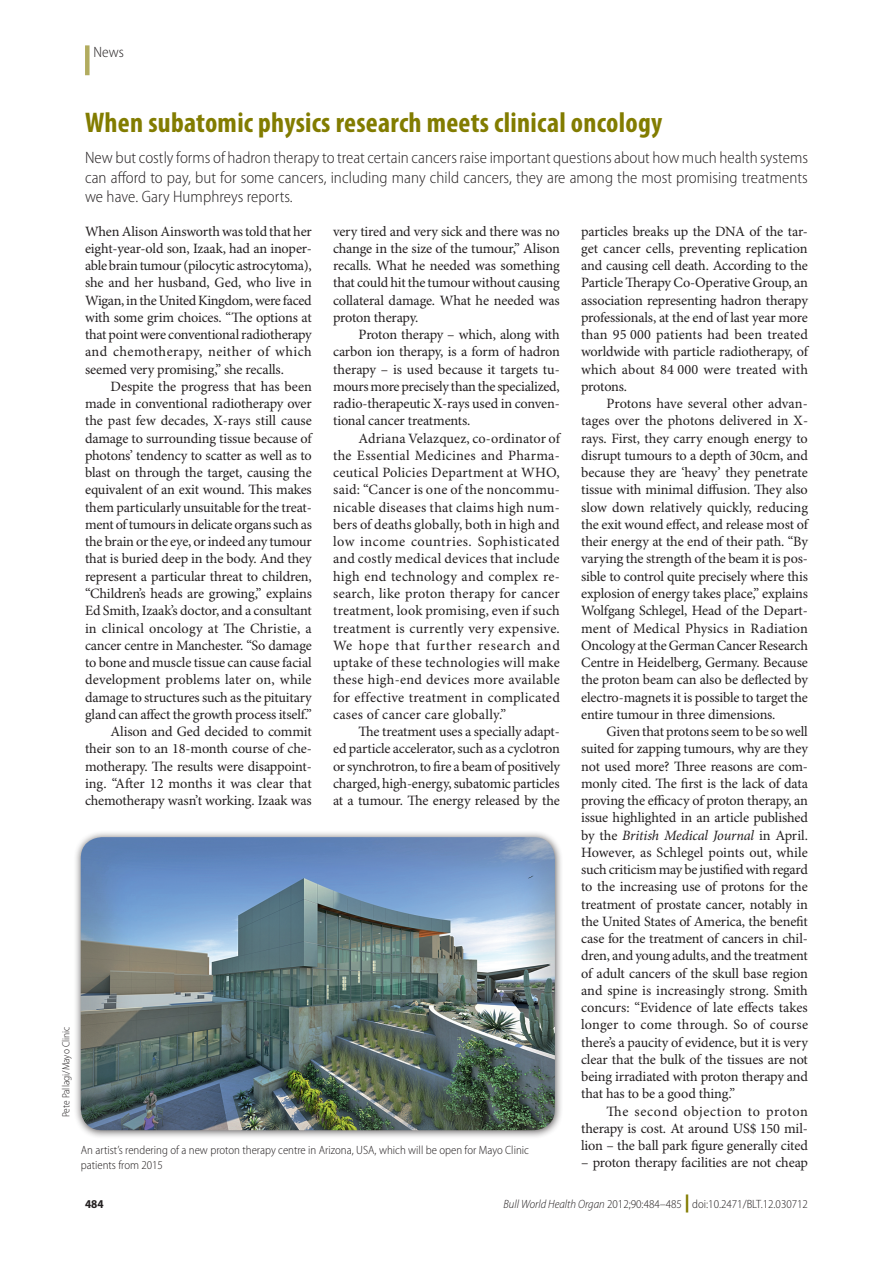
<style>
.page{position:relative;width:893px;height:1263px;background:#fff}
.page>*{position:absolute;margin:0;border:0;box-sizing:border-box;transform-origin:0 0}
.Article_Title{font:700 condensed 28.5px "Myriad Pro";letter-spacing:.01em;color:#827c00}
.Strap_Para{font:300 semi-condensed 16.5px/19.5px "Myriad Pro";letter-spacing:.005em;color:#231f20;text-align:justify}
.Section_Title{font:300 semi-condensed 15px "Myriad Pro";color:#231f20}
.Para_Ind{font:14.25px/17.2px "Minion Pro";letter-spacing:-.01em;color:#231f20;text-align:justify}
.Para_No_Ind{font:14.25px/17.2px "Minion Pro";letter-spacing:-.005em;color:#231f20;text-align:justify}
.News_Fig_Capt{font:300 semi-condensed 12px/15px "Myriad Pro";color:#231f20}
.t1{font:700 semi-condensed 12px "Myriad Pro";color:#231f20}
.Fig_Credit{font:300 semi-condensed 10.5px "Myriad Pro";color:#231f20}
.s1{font-style:italic}
.s2{font-weight:900;font-stretch:normal;font-size:18px;color:#827c00}
</style>
<div class="page">
<div style="left:85px;top:45px;width:5px;height:30px;background:#b2ac5f"></div>
<div style="left:74px;top:830px;width:490px;height:309px;background:#231f20;opacity:.75"></div>
<img style="left:81px;top:837px;width:474px;height:293px">
<p class="Section_Title" style="left:94px;top:44px;width:32px">News</p>
<p class="Fig_Credit" style="left:60px;top:1117px;width:92px;rotate:-90deg">Pete Pallagi/Mayo Clinic</p>
<p class="Article_Title" style="left:85px;top:107px;width:579px">When subatomic physics research meets clinical oncology</p>
<p class="Strap_Para" style="left:85px;top:148px;width:725px">New but costly forms of hadron therapy to treat certain cancers raise important questions about how much health systems can afford to pay, but for some cancers, including many child cancers, they are among the most promising treatments we have. Gary Humphreys reports.</p>
<p class="Para_No_Ind" style="left:85px;top:223px;width:228px">When Alison Ainsworth was told that her eight-year-old son, Izaak, had an inoper&shy;able brain tumour (pilocytic astrocytoma), she and her husband, Ged, who live in Wigan, in the United Kingdom, were faced with some grim choices. “The options at that point were conventional radiotherapy and chemotherapy, neither of which seemed very promising,” she recalls.</p>
<p class="Para_Ind" style="left:85px;top:378px;width:228px;text-indent:26px">Despite the progress that has been made in conventional radiotherapy over the past few decades, X-rays still cause damage to surrounding tissue because of photons’ tendency to scatter as well as to blast on through the target, causing the equivalent of an exit wound. This makes them particularly unsuitable for the treat&shy;ment of tumours in delicate organs such as the brain or the eye, or indeed any tumour that is buried deep in the body. And they represent a particular threat to children, “Children’s heads are growing,” explains Ed Smith, Izaak’s doctor, and a consultant in clinical oncology at The Christie, a cancer centre in Manchester. “So damage to bone and muscle tissue can cause facial development problems later on, while damage to structures such as the pituitary gland can affect the growth process itself.”</p>
<p class="Para_Ind" style="left:85px;top:723px;width:228px;text-indent:26px">Alison and Ged decided to commit their son to an 18-month course of che&shy;motherapy. The results were disappoint&shy;ing. “After 12 months it was clear that chemotherapy wasn’t working. Izaak was</p>
<p class="Para_Ind" style="left:333px;top:223px;width:228px">very tired and very sick and there was no change in the size of the tumour,” Alison recalls. What he needed was something that could hit the tumour without causing collateral damage. What he needed was proton therapy.</p>
<p class="Para_Ind" style="left:333px;top:327px;width:228px;text-indent:26px">Proton therapy – which, along with carbon ion therapy, is a form of hadron therapy – is used because it targets tu&shy;mours more precisely than the specialized, radio-therapeutic X-rays used in conven&shy;tional cancer treatments.</p>
<p class="Para_Ind" style="left:333px;top:430px;width:228px;text-indent:26px">Adriana Velazquez, co-ordinator of the Essential Medicines and Pharma&shy;ceutical Policies Department at WHO, said: “Cancer is one of the noncommu&shy;nicable diseases that claims high num&shy;bers of deaths globally, both in high and low income countries. Sophisticated and costly medical devices that include high end technology and complex re&shy;search, like proton therapy for cancer treatment, look promising, even if such treatment is currently very expensive.<br>We hope that further research and uptake of these technologies will make these high-end devices more available for effective treatment in complicated cases of cancer care globally.”</p>
<p class="Para_Ind" style="left:333px;top:723px;width:228px;text-indent:26px">The treatment uses a specially adapt&shy;ed particle accelerator, such as a cyclotron or synchrotron, to fire a beam of positively charged, high-energy, subatomic particles at a tumour. The energy released by the</p>
<p class="News_Fig_Capt" style="left:81px;top:1143px;width:450px">An artist’s rendering of a new proton therapy centre in Arizona, USA, which will be open for Mayo Clinic patients from 2015</p>
<p class="Para_Ind" style="left:581px;top:223px;width:228px">particles breaks up the DNA of the tar&shy;get cancer cells, preventing replication and causing cell death. According to the Particle Therapy Co-Operative Group, an association representing hadron therapy professionals, at the end of last year more than 95 000 patients had been treated worldwide with particle radiotherapy, of which about 84 000 were treated with protons.</p>
<p class="Para_Ind" style="left:581px;top:396px;width:228px;text-indent:26px">Protons have several other advan&shy;tages over the photons delivered in X&shy;rays. First, they carry enough energy to disrupt tumours to a depth of 30cm, and because they are ‘heavy’ they penetrate tissue with minimal diffusion. They also slow down relatively quickly, reducing the exit wound effect, and release most of their energy at the end of their path. “By varying the strength of the beam it is pos&shy;sible to control quite precisely where this explosion of energy takes place,” explains Wolfgang Schlegel, Head of the Depart&shy;ment of Medical Physics in Radiation Oncology at the German Cancer Research Centre in Heidelberg, Germany. Because the proton beam can also be deflected by electro-magnets it is possible to target the entire tumour in three dimensions.</p>
<p class="Para_Ind" style="left:581px;top:723px;width:228px;text-indent:26px">Given that protons seem to be so well suited for zapping tumours, why are they not used more? Three reasons are com&shy;monly cited. The first is the lack of data proving the efficacy of proton therapy, an issue highlighted in an article published by the <span class="s1">British Medical Journal</span> in April.<br>However, as Schlegel points out, while such criticism may be justified with regard to the increasing use of protons for the treatment of prostate cancer, notably in the United States of America, the benefit case for the treatment of cancers in chil&shy;dren, and young adults, and the treatment of adult cancers of the skull base region and spine is increasingly strong. Smith concurs: “Evidence of late effects takes longer to come through. So of course there’s a paucity of evidence, but it is very clear that the bulk of the tissues are not being irradiated with proton therapy and that has to be a good thing.”</p>
<p class="Para_Ind" style="left:581px;top:1103px;width:228px;text-indent:26px">The second objection to proton therapy is cost. At around US$ 150 mil&shy;lion – the ball park figure generally cited</p>
<p class="Para_Ind" style="left:581px;top:1155px;width:228px">– proton therapy facilities are not cheap</p>
<p class="t1" style="left:85px;top:1197px;width:20px">484</p>
<p class="News_Fig_Capt" style="left:503px;top:1197px;width:306px"><span class="s1">Bull World Health Organ</span> 2012;90:484–485 <span class="s2">|</span> doi:10.2471/BLT.12.030712</p>
</div>
